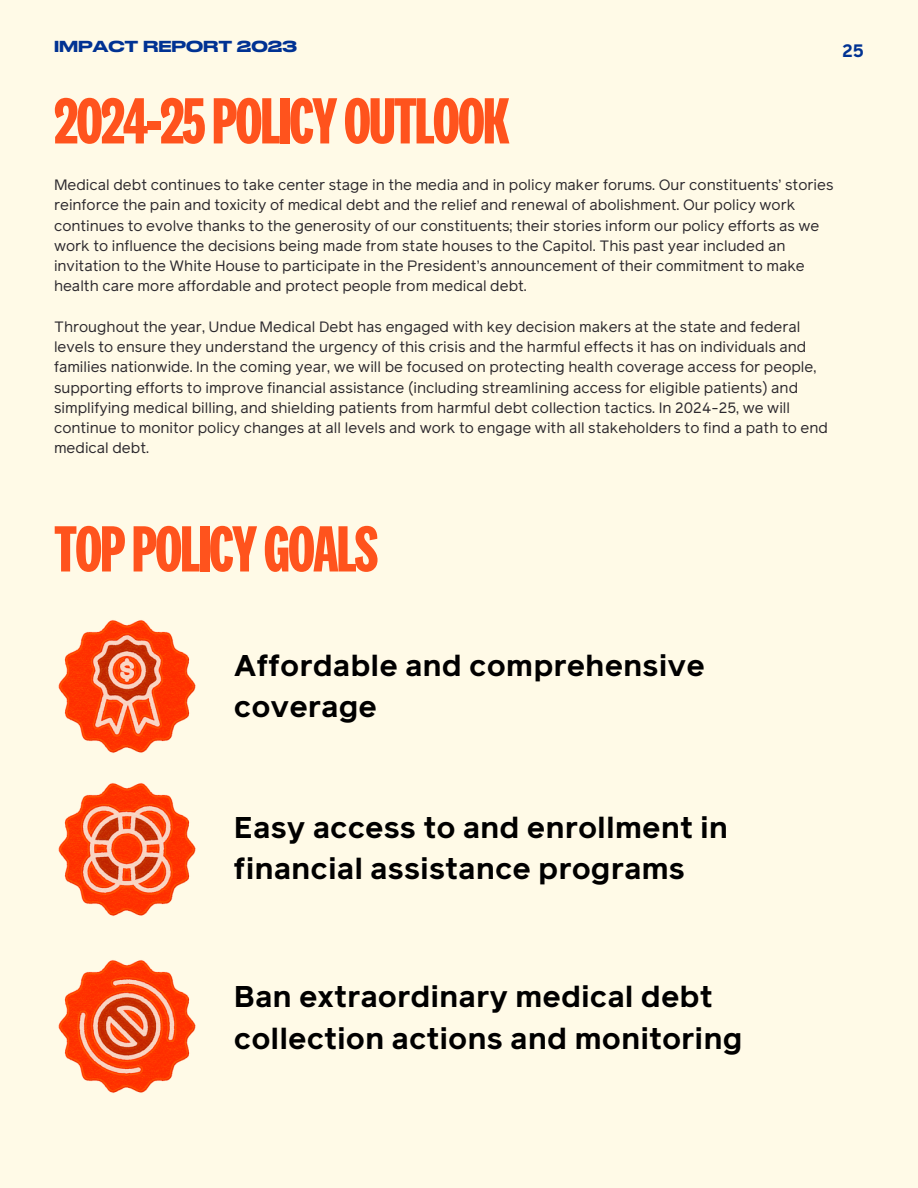
<style>
.page{position:relative;width:918px;height:1188px;background:#fffae7}
.page>*{position:absolute;margin:0;border:0;box-sizing:border-box;transform-origin:0 0}
.t1{font:700 67.8px "National 2 Compressed";letter-spacing:-.03em;color:#ff531d}
.t2{font:700 30px/41.7px "Reader Pro";color:#000}
.t3{font:700 18px "Reader Pro";color:#003293}
.t4{font:15px/20.2px "Reader Pro";color:#2b282d}
.t5{font:500 15px "Druk Wide Cy";color:#003293}
</style>
<div class="page">
<img style="left:58px;top:960px;width:138px;height:133px">
<img style="left:58px;top:620px;width:138px;height:133px">
<img style="left:58px;top:783px;width:138px;height:133px">
<p class="t5" style="left:54px;top:40px;width:244px">IMPACT REPORT 2023</p>
<h2 class="t3" style="left:842px;top:38px;width:23px">25</h2>
<h2 class="t1" style="left:54px;top:91px;width:457px">2024-25POLICYOUTLOOK</h2>
<p class="t4" style="left:54px;top:175px;width:781px">Medical debt continues to take center stage in the media and in policy maker forums. Our constituents’ stories reinforce the pain and toxicity of medical debt and the relief and renewal of abolishment. Our policy work continues to evolve thanks to the generosity of our constituents; their stories inform our policy efforts as we work to influence the decisions being made from state houses to the Capitol. This past year included an invitation to the White House to participate in the President’s announcement of their commitment to make health care more affordable and protect people from medical debt.</p>
<h1 class="t4" style="left:54px;top:317px;width:775px">Throughout the year, Undue Medical Debt has engaged with key decision makers at the state and federal levels to ensure they understand the urgency of this crisis and the harmful effects it has on individuals and families nationwide. In the coming year, we will be focused on protecting health coverage access for people, supporting efforts to improve financial assistance (including streamlining access for eligible patients) and simplifying medical billing, and shielding patients from harmful debt collection tactics. In 2024-25, we will continue to monitor policy changes at all levels and work to engage with all stakeholders to find a path to end medical debt.</h1>
<p class="t1" style="left:54px;top:519px;width:326px">TOPPOLICYGOALS</p>
<p class="t2" style="left:234px;top:645px;width:472px">Affordable and comprehensive coverage</p>
<h1 class="t2" style="left:234px;top:807px;width:496px">Easy access to and enrollment in financial assistance programs</h1>
<p class="t2" style="left:234px;top:976px;width:510px">Ban extraordinary medical debt collection actions and monitoring</p>
</div>
